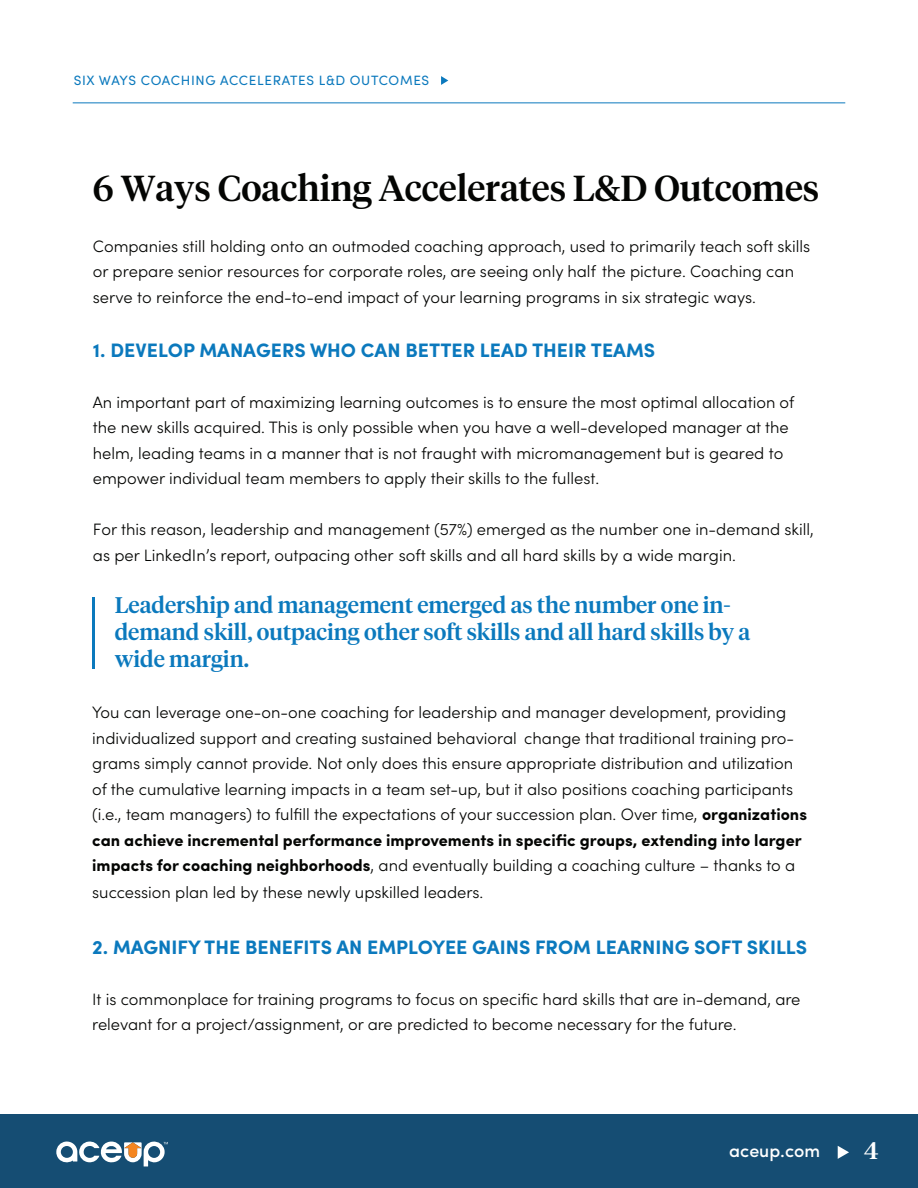
<style>
.page{position:relative;width:918px;height:1188px;background:#fff}
.page>*{position:absolute;margin:0;border:0;box-sizing:border-box;transform-origin:0 0}
.t1{font:500 36px "Tiempos Headline";color:#040503}
.t2{font:500 24px "Tiempos Headline";color:#fff}
.t3{font:500 22.5px/27px "Tiempos Headline";color:#0b79bd}
.t4{font:700 19.5px "Sofia Pro";color:#0b79bd}
.t5{font:500 18px "Sofia Pro";color:#fff}
.t6{font:300 16.5px/25.5px "Sofia Pro";color:#040503}
.t7{font:13.5px "Sofia Pro";letter-spacing:.05em;color:#0b79bd}
.s1{font-weight:700}
</style>
<div class="page">
<div style="left:0;top:1114px;width:918px;height:74px;background:#154d73"></div>
<svg style="left:838px;top:1146px;width:11px;height:13px"></svg>
<hr style="left:73px;top:102px;width:772px;height:1px;background:#0b79bd">
<svg style="left:441px;top:76px;width:7px;height:9px"></svg>
<svg style="left:56px;top:1141px;width:112px;height:26px"></svg>
<hr style="left:92px;top:597px;width:3px;height:72px;background:#0b79bd">
<p class="t7" style="left:74px;top:70px;width:357px">SIX WAYS COACHING ACCELERATES L&amp;D OUTCOMES</p>
<h1 class="t1" style="left:93px;top:163px;width:728px">6 Ways Coaching Accelerates L&amp;D Outcomes</h1>
<p class="t6" style="left:93px;top:232px;width:719px">Companies still holding onto an outmoded coaching approach, used to primarily teach soft skills or prepare senior resources for corporate roles, are seeing only half the picture. Coaching can serve to reinforce the end-to-end impact of your learning programs in six strategic ways.</p>
<p class="t4" style="left:93px;top:335px;width:564px">1. DEVELOP MANAGERS WHO CAN BETTER LEAD THEIR TEAMS</p>
<p class="t6" style="left:93px;top:388px;width:703px">An important part of maximizing learning outcomes is to ensure the most optimal allocation of the new skills acquired. This is only possible when you have a well-developed manager at the helm, leading teams in a manner that is not fraught with micromanagement but is geared to empower individual team members to apply their skills to the fullest.</p>
<p class="t6" style="left:93px;top:516px;width:723px">For this reason, leadership and management (57%) emerged as the number one in-demand skill, as per LinkedIn’s report, outpacing other soft skills and all hard skills by a wide margin.</p>
<h3 class="t3" style="left:115px;top:591px;width:637px">Leadership and management emerged as the number one in&shy;demand skill, outpacing other soft skills and all hard skills by a wide margin.</h3>
<p class="t6" style="left:92px;top:699px;width:716px">You can leverage one-on-one coaching for leadership and manager development, providing individualized support and creating sustained behavioral change that traditional training pro&shy;grams simply cannot provide. Not only does this ensure appropriate distribution and utilization of the cumulative learning impacts in a team set-up, but it also positions coaching participants (i.e., team managers) to fulfill the expectations of your succession plan. Over time, <span class="s1">organizations can achieve incremental performance improvements in specific groups, extending into larger impacts for coaching neighborhoods</span>, and eventually building a coaching culture – thanks to a</p>
<p class="t6" style="left:92px;top:879px;width:393px">succession plan led by these newly upskilled leaders.</p>
<p class="t4" style="left:92px;top:932px;width:717px">2. MAGNIFY THE BENEFITS AN EMPLOYEE GAINS FROM LEARNING SOFT SKILLS</p>
<p class="t6" style="left:92px;top:985px;width:710px">It is commonplace for training programs to focus on specific hard skills that are in-demand, are relevant for a project/assignment, or are predicted to become necessary for the future.</p>
<p class="t5" style="left:729px;top:1137px;width:92px">aceup.com</p>
<h2 class="t2" style="left:864px;top:1134px;width:16px">4</h2>
</div>
